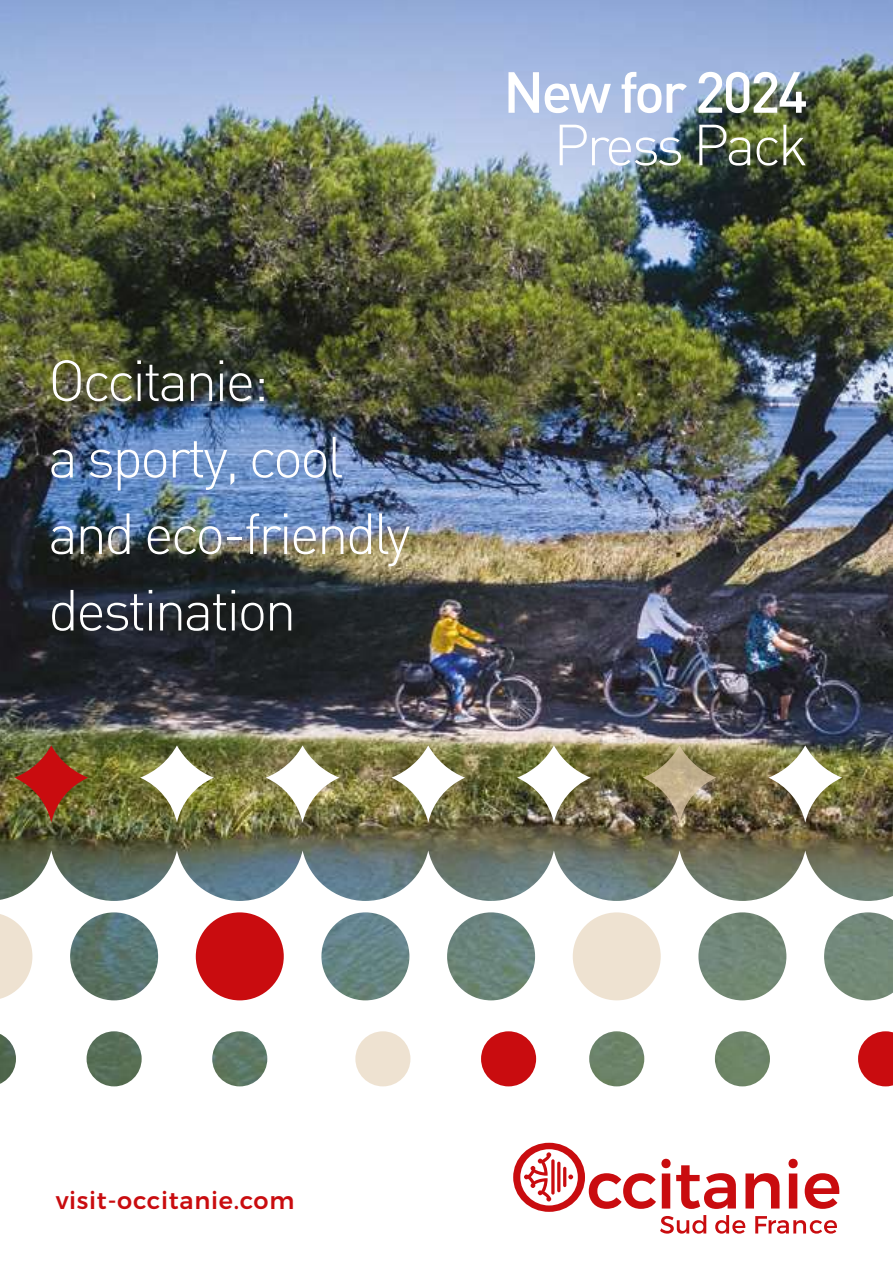
<style>
.page{position:relative;width:893px;height:1263px;background:#fff}
.page>*{position:absolute;margin:0;border:0;box-sizing:border-box;transform-origin:0 0}
.t1{font:300 57px/76.5px "DIN";letter-spacing:-.05em;color:#fff}
.t2{font:500 57px "DIN";letter-spacing:-.05em;color:#fff}
.t3{font:500 24px "Montserrat";letter-spacing:.03em;color:#c90c0f}
</style>
<div class="page">
<img style="left:0;top:0;width:893px;height:711px">
<img style="left:0;top:711px;width:893px;height:376px">
<svg style="left:140px;top:745px;width:74px;height:77px"></svg>
<svg style="left:266px;top:745px;width:73px;height:77px"></svg>
<svg style="left:391px;top:745px;width:74px;height:77px"></svg>
<img style="left:517px;top:745px;width:74px;height:77px">
<img style="left:768px;top:745px;width:74px;height:77px">
<svg style="left:0;top:912px;width:32px;height:88px"></svg>
<div style="left:573px;top:912px;width:88px;height:88px;background:#eee2d1;border-radius:50%"></div>
<div style="left:196px;top:912px;width:88px;height:88px;background:#c90c0f;border-radius:50%"></div>
<div style="left:355px;top:1031px;width:55px;height:55px;background:#eee2d1;border-radius:50%"></div>
<svg style="left:858px;top:1031px;width:35px;height:55px"></svg>
<svg style="left:513px;top:1143px;width:327px;height:90px"></svg>
<div style="left:481px;top:1031px;width:55px;height:55px;background:#c90c0f;border-radius:50%"></div>
<p class="t1" style="left:48px;top:342px;width:364px">Occitanie:<br>a sporty, cool and eco-friendly destination</p>
<p class="t2" style="left:503px;top:56px;width:306px">New for 2024</p>
<p class="t1" style="left:553px;top:106px;width:256px">Press Pack</p>
<p class="t3" style="left:56px;top:1181px;width:240px">visit-occitanie.com</p>
</div>
